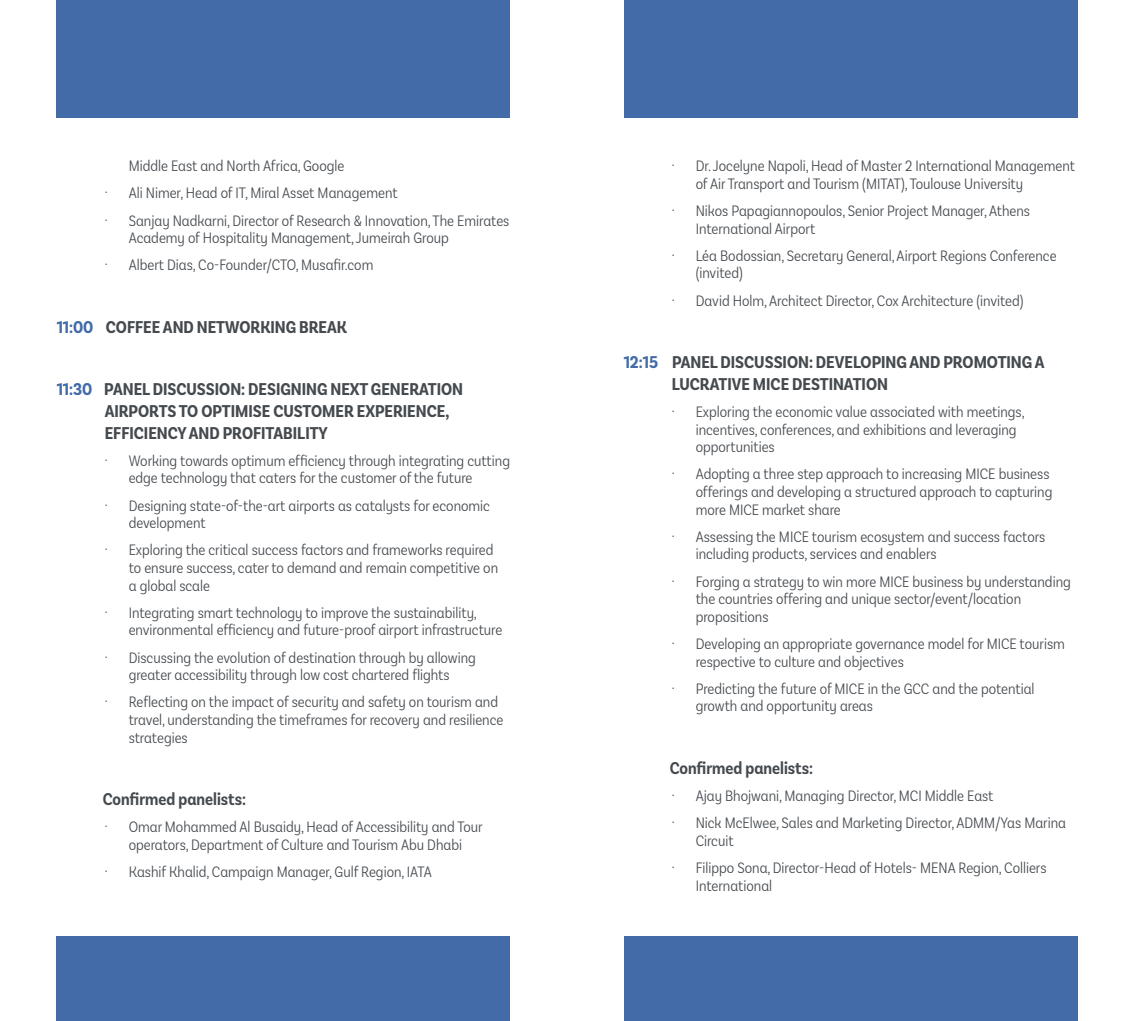
<style>
.page{position:relative;width:1134px;height:1021px;background:#fff}
.page>*{position:absolute;margin:0;border:0;box-sizing:border-box;transform-origin:0 0}
.t1{font:700 18px/21.6px "Basic Sans Alt Cnd";color:#454a4f}
.t2{font:600 18px "Basic Sans Alt Cnd";color:#454a4f}
.t3{font:300 16px/17.6px "Basic Sans Alt Cnd";color:#454a4f}
.s1{color:#426ba8}
</style>
<div class="page">
<div style="left:57px;top:0;width:453px;height:118px;background:#426ba8"></div>
<div style="left:57px;top:935px;width:453px;height:85px;background:#426ba8"></div>
<div style="left:624px;top:0;width:453px;height:118px;background:#426ba8"></div>
<div style="left:624px;top:935px;width:453px;height:85px;background:#426ba8"></div>
<p class="t3" style="left:129px;top:157px;width:217px">Middle East and North Africa, Google</p>
<p class="t3" style="left:105px;top:185px;width:294px">· Ali Nimer, Head of IT, Miral Asset Management</p>
<p class="t3" style="left:129px;top:212px;width:382px;text-indent:-24px">· Sanjay Nadkarni, Director of Research &amp; Innovation, The Emirates<br>Academy of Hospitality Management, Jumeirah Group</p>
<p class="t3" style="left:105px;top:257px;width:270px">· Albert Dias, Co-Founder/CTO, Musafir.com</p>
<p class="t1" style="left:57px;top:317px;width:292px"><span class="s1">11:00</span> COFFEE AND NETWORKING BREAK</p>
<p class="t1" style="left:105px;top:379px;width:360px;text-indent:-48px"><span class="s1">11:30</span> PANEL DISCUSSION: DESIGNING NEXT GENERATION<br>AIRPORTS TO OPTIMISE CUSTOMER EXPERIENCE,<br>EFFICIENCY AND PROFITABILITY</p>
<p class="t3" style="left:129px;top:452px;width:383px;text-indent:-24px">· Working towards optimum efficiency through integrating cutting edge technology that caters for the customer of the future</p>
<p class="t3" style="left:129px;top:497px;width:363px;text-indent:-24px">· Designing state-of-the-art airports as catalysts for economic development</p>
<p class="t3" style="left:129px;top:541px;width:371px;text-indent:-24px">· Exploring the critical success factors and frameworks required to ensure success, cater to demand and remain competitive on a global scale</p>
<p class="t3" style="left:129px;top:604px;width:375px;text-indent:-24px">· Integrating smart technology to improve the sustainability, environmental efficiency and future-proof airport infrastructure</p>
<p class="t3" style="left:105px;top:649px;width:373px;text-align:center">· Discussing the evolution of destination through by allowing greater accessibility through low cost chartered flights</p>
<p class="t3" style="left:129px;top:693px;width:376px;text-indent:-24px">· Reflecting on the impact of security and safety on tourism and travel, understanding the timeframes for recovery and resilience strategies</p>
<p class="t2" style="left:103px;top:789px;width:145px">Confirmed panelists:</p>
<p class="t3" style="left:105px;top:818px;width:379px;text-align:center">· Omar Mohammed Al Busaidy, Head of Accessibility and Tour operators, Department of Culture and Tourism Abu Dhabi</p>
<p class="t3" style="left:105px;top:863px;width:329px">· Kashif Khalid, Campaign Manager, Gulf Region, IATA</p>
<p class="t3" style="left:696px;top:157px;width:381px;text-indent:-24px">· Dr. Jocelyne Napoli, Head of Master 2 International Management of Air Transport and Tourism (MITAT), Toulouse University</p>
<p class="t3" style="left:696px;top:202px;width:336px;text-indent:-24px">· Nikos Papagiannopoulos, Senior Project Manager, Athens<br>International Airport</p>
<p class="t3" style="left:696px;top:247px;width:362px;text-indent:-24px">· Léa Bodossian, Secretary General, Airport Regions Conference (invited)</p>
<p class="t3" style="left:672px;top:292px;width:353px">· David Holm, Architect Director, Cox Architecture (invited)</p>
<p class="t1" style="left:672px;top:352px;width:374px;text-indent:-48px"><span class="s1">12:15</span> PANEL DISCUSSION: DEVELOPING AND PROMOTING A<br>LUCRATIVE MICE DESTINATION</p>
<p class="t3" style="left:696px;top:403px;width:331px;text-indent:-24px">· Exploring the economic value associated with meetings, incentives, conferences, and exhibitions and leveraging opportunities</p>
<p class="t3" style="left:696px;top:465px;width:358px;text-indent:-24px">· Adopting a three step approach to increasing MICE business offerings and developing a structured approach to capturing more MICE market share</p>
<p class="t3" style="left:696px;top:528px;width:351px;text-indent:-24px">· Assessing the MICE tourism ecosystem and success factors including products, services and enablers</p>
<p class="t3" style="left:696px;top:573px;width:377px;text-indent:-24px">· Forging a strategy to win more MICE business by understanding the countries offering and unique sector/event/location propositions</p>
<p class="t3" style="left:696px;top:635px;width:371px;text-indent:-24px">· Developing an appropriate governance model for MICE tourism respective to culture and objectives</p>
<p class="t3" style="left:696px;top:680px;width:340px;text-indent:-24px">· Predicting the future of MICE in the GCC and the potential growth and opportunity areas</p>
<p class="t2" style="left:670px;top:758px;width:145px">Confirmed panelists:</p>
<p class="t3" style="left:672px;top:787px;width:323px">· Ajay Bhojwani, Managing Director, MCI Middle East</p>
<p class="t3" style="left:696px;top:814px;width:372px;text-indent:-24px">· Nick McElwee, Sales and Marketing Director, ADMM/Yas Marina<br>Circuit</p>
<p class="t3" style="left:696px;top:859px;width:352px;text-indent:-24px">· Filippo Sona, Director-Head of Hotels- MENA Region, Colliers<br>International</p>
</div>
